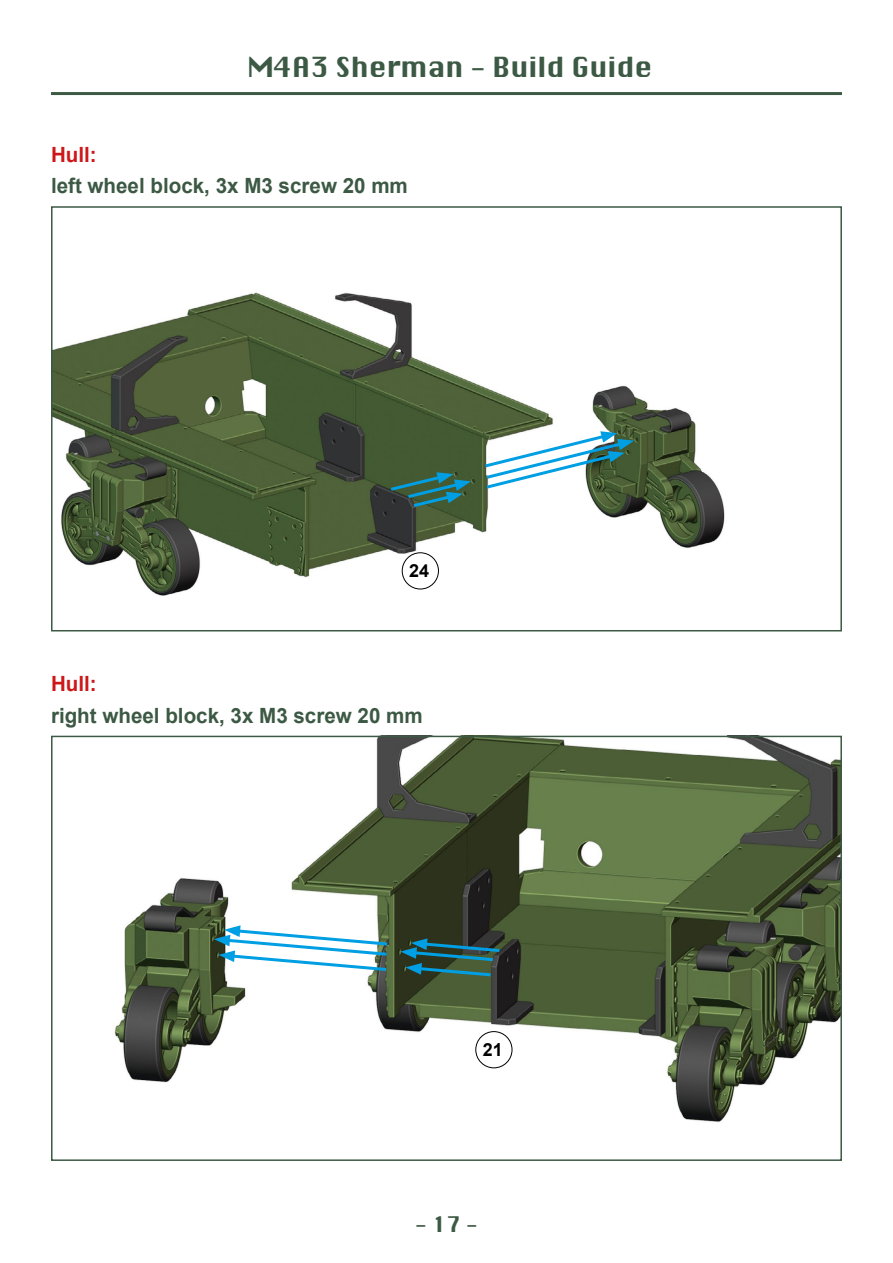
<style>
.page{position:relative;width:893px;height:1263px;background:#fff}
.page>*{position:absolute;margin:0;border:0;box-sizing:border-box;transform-origin:0 0}
.t1{font:27px "Silom";color:#3c5944}
.t2{font:700 21px "Arial";color:#3c5944}
.t3{font:700 21px "Arial";color:#cd1719}
.t4{font:21px "Silom";color:#3c5944}
.t5{font:700 18px "Arial";color:#000}
</style>
<div class="page">
<hr style="left:51px;top:92px;width:791px;height:3px;background:#3c5944">
<img style="left:114px;top:739px;width:725px;height:384px">
<div style="left:51px;top:736px;width:791px;height:425px;border:2px solid #3c5944"></div>
<img style="left:54px;top:292px;width:671px;height:304px">
<div style="left:51px;top:206px;width:791px;height:425px;border:2px solid #3c5944"></div>
<div style="left:402px;top:552px;width:37px;height:37px;border:1px solid #000;border-radius:50%"></div>
<div style="left:475px;top:1031px;width:37px;height:37px;border:1px solid #000;border-radius:50%"></div>
<svg style="left:482px;top:431px;width:152px;height:60px"></svg>
<svg style="left:388px;top:472px;width:83px;height:37px;background:#326459"></svg>
<svg style="left:214px;top:925px;width:176px;height:48px"></svg>
<svg style="left:400px;top:938px;width:103px;height:40px;background:#2a5452"></svg>
<p class="t1" style="left:247px;top:52px;width:407px">M4A3 Sherman - Build Guide</p>
<p class="t3" style="left:51px;top:141px;width:47px">Hull:</p>
<p class="t2" style="left:51px;top:172px;width:358px">left wheel block, 3x M3 screw 20 mm</p>
<p class="t5" style="left:409px;top:559px;width:22px">24</p>
<p class="t3" style="left:51px;top:670px;width:47px">Hull:</p>
<p class="t2" style="left:51px;top:702px;width:373px">right wheel block, 3x M3 screw 20 mm</p>
<p class="t5" style="left:483px;top:1038px;width:22px">21</p>
<p class="t4" style="left:415px;top:1212px;width:64px">- 17 -</p>
</div>
